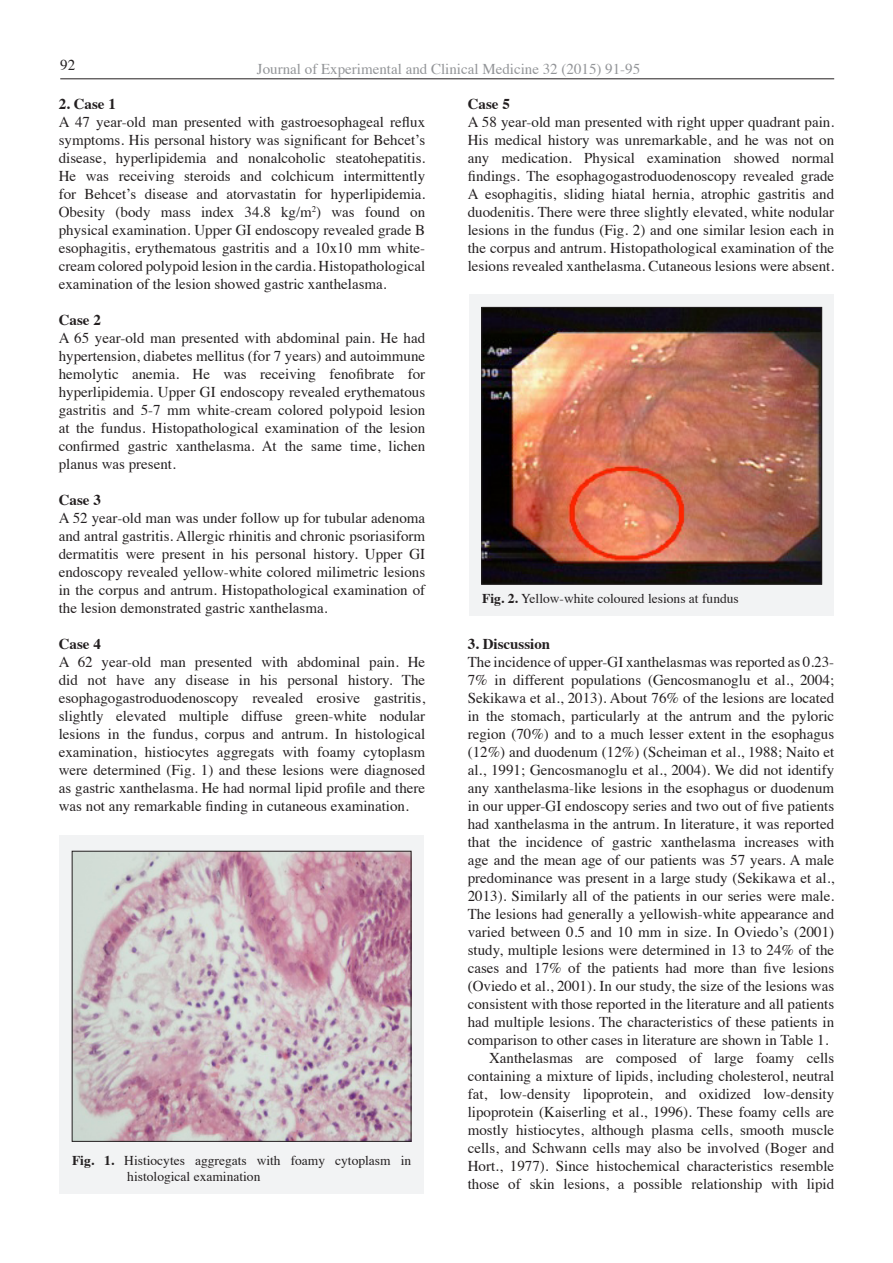
<style>
.page{position:relative;width:893px;height:1263px;background:#fff}
.page>*{position:absolute;margin:0;border:0;box-sizing:border-box;transform-origin:0 0}
.t1{font:15px/18px "Times";color:#231f20;text-align:justify}
.t2{font:15px "Times";color:#939598}
.t3{font:700 15px "Times";color:#231f20}
.t4{font:13.5px/16.2px "Times";color:#231f20}
.s1{font-weight:700}
</style>
<div class="page">
<hr style="left:60px;top:79px;width:774px;height:1px;background:#231f20">
<div style="left:59px;top:835px;width:365px;height:359px;background:#f2f3f4"></div>
<img style="left:74px;top:853px;width:335px;height:286px">
<div style="left:469px;top:294px;width:365px;height:322px;background:#f2f3f4"></div>
<img style="left:484px;top:309px;width:336px;height:273px">
<div style="left:482px;top:307px;width:340px;height:277px;border:1px solid #231f20"></div>
<p class="t1" style="left:60px;top:54px;width:16px">92</p>
<p class="t3" style="left:59px;top:90px;width:59px">2. Case 1</p>
<p class="t1" style="left:59px;top:112px;width:368px">A 47 year-old man presented with gastroesophageal reflux symptoms. His personal history was significant for Behcet’s disease, hyperlipidemia and nonalcoholic steatohepatitis.<br>He was receiving steroids and colchicum intermittently for Behcet’s disease and atorvastatin for hyperlipidemia.<br>Obesity (body mass index 34.8 kg/m<sup>2</sup>) was found on physical examination. Upper GI endoscopy revealed grade B esophagitis, erythematous gastritis and a 10x10 mm white&shy;cream colored polypoid lesion in the cardia. Histopathological examination of the lesion showed gastric xanthelasma.</p>
<p class="t3" style="left:59px;top:306px;width:44px">Case 2</p>
<p class="t1" style="left:59px;top:328px;width:368px">A 65 year-old man presented with abdominal pain. He had hypertension, diabetes mellitus (for 7 years) and autoimmune hemolytic anemia. He was receiving fenofibrate for hyperlipidemia. Upper GI endoscopy revealed erythematous gastritis and 5-7 mm white-cream colored polypoid lesion at the fundus. Histopathological examination of the lesion confirmed gastric xanthelasma. At the same time, lichen planus was present.</p>
<p class="t3" style="left:59px;top:486px;width:44px">Case 3</p>
<p class="t1" style="left:59px;top:508px;width:368px">A 52 year-old man was under follow up for tubular adenoma and antral gastritis. Allergic rhinitis and chronic psoriasiform dermatitis were present in his personal history. Upper GI endoscopy revealed yellow-white colored milimetric lesions in the corpus and antrum. Histopathological examination of the lesion demonstrated gastric xanthelasma.</p>
<p class="t3" style="left:59px;top:630px;width:44px">Case 4</p>
<p class="t1" style="left:59px;top:652px;width:368px">A 62 year-old man presented with abdominal pain. He did not have any disease in his personal history. The esophagogastroduodenoscopy revealed erosive gastritis, slightly elevated multiple diffuse green-white nodular lesions in the fundus, corpus and antrum. In histological examination, histiocytes aggregats with foamy cytoplasm were determined (Fig. 1) and these lesions were diagnosed as gastric xanthelasma. He had normal lipid profile and there was not any remarkable finding in cutaneous examination.</p>
<p class="t2" style="left:257px;top:55px;width:385px">Journal of Experimental and Clinical Medicine 32 (2015) 91-95</p>
<p class="t3" style="left:468px;top:90px;width:44px">Case 5</p>
<p class="t1" style="left:468px;top:112px;width:368px">A 58 year-old man presented with right upper quadrant pain.<br>His medical history was unremarkable, and he was not on any medication. Physical examination showed normal findings. The esophagogastroduodenoscopy revealed grade A esophagitis, sliding hiatal hernia, atrophic gastritis and duodenitis. There were three slightly elevated, white nodular lesions in the fundus (Fig. 2) and one similar lesion each in the corpus and antrum. Histopathological examination of the lesions revealed xanthelasma. Cutaneous lesions were absent.</p>
<p class="t4" style="left:482px;top:589px;width:258px"><span class="s1">Fig. 2.</span> Yellow-white coloured lesions at fundus</p>
<p class="t3" style="left:468px;top:630px;width:84px">3. Discussion</p>
<p class="t1" style="left:468px;top:652px;width:368px">The incidence of upper-GI xanthelasmas was reported as 0.23-</p>
<p class="t1" style="left:468px;top:670px;width:368px">7% in different populations (Gencosmanoglu et al., 2004;</p>
<p class="t1" style="left:468px;top:688px;width:368px">Sekikawa et al., 2013). About 76% of the lesions are located</p>
<p class="t1" style="left:468px;top:706px;width:368px">in the stomach, particularly at the antrum and the pyloric</p>
<p class="t1" style="left:468px;top:724px;width:368px">region (70%) and to a much lesser extent in the esophagus</p>
<p class="t1" style="left:468px;top:742px;width:368px">(12%) and duodenum (12%) (Scheiman et al., 1988; Naito et</p>
<p class="t1" style="left:468px;top:760px;width:368px">al., 1991; Gencosmanoglu et al., 2004). We did not identify</p>
<p class="t1" style="left:468px;top:778px;width:368px">any xanthelasma-like lesions in the esophagus or duodenum</p>
<p class="t1" style="left:468px;top:796px;width:368px">in our upper-GI endoscopy series and two out of five patients</p>
<p class="t1" style="left:468px;top:814px;width:368px">had xanthelasma in the antrum. In literature, it was reported</p>
<p class="t1" style="left:468px;top:832px;width:368px">that the incidence of gastric xanthelasma increases with</p>
<p class="t1" style="left:468px;top:850px;width:368px">age and the mean age of our patients was 57 years. A male</p>
<p class="t1" style="left:468px;top:868px;width:368px">predominance was present in a large study (Sekikawa et al.,</p>
<p class="t1" style="left:468px;top:886px;width:368px">2013). Similarly all of the patients in our series were male.</p>
<p class="t1" style="left:468px;top:904px;width:368px">The lesions had generally a yellowish-white appearance and</p>
<p class="t1" style="left:468px;top:922px;width:368px">varied between 0.5 and 10 mm in size. In Oviedo’s (2001)</p>
<p class="t1" style="left:468px;top:940px;width:368px">study, multiple lesions were determined in 13 to 24% of the</p>
<p class="t1" style="left:468px;top:958px;width:368px">cases and 17% of the patients had more than five lesions</p>
<p class="t1" style="left:468px;top:976px;width:368px">(Oviedo et al., 2001). In our study, the size of the lesions was</p>
<p class="t1" style="left:468px;top:994px;width:368px">consistent with those reported in the literature and all patients</p>
<p class="t1" style="left:468px;top:1012px;width:368px">had multiple lesions. The characteristics of these patients in</p>
<p class="t1" style="left:468px;top:1030px;width:362px">comparison to other cases in literature are shown in Table 1.</p>
<p class="t1" style="left:489px;top:1048px;width:347px">Xanthelasmas are composed of large foamy cells</p>
<p class="t1" style="left:468px;top:1066px;width:368px">containing a mixture of lipids, including cholesterol, neutral</p>
<p class="t1" style="left:468px;top:1084px;width:368px">fat, low-density lipoprotein, and oxidized low-density</p>
<p class="t1" style="left:468px;top:1102px;width:368px">lipoprotein (Kaiserling et al., 1996). These foamy cells are</p>
<p class="t1" style="left:468px;top:1120px;width:368px">mostly histiocytes, although plasma cells, smooth muscle</p>
<p class="t1" style="left:468px;top:1138px;width:368px">cells, and Schwann cells may also be involved (Boger and</p>
<p class="t1" style="left:468px;top:1156px;width:368px">Hort., 1977). Since histochemical characteristics resemble</p>
<p class="t1" style="left:468px;top:1174px;width:368px">those of skin lesions, a possible relationship with lipid</p>
<p class="t4" style="left:127px;top:1151px;width:285px;text-indent:-55px"><span class="s1">Fig. 1.</span> Histiocytes aggregats with foamy cytoplasm in histological examination</p>
</div>
